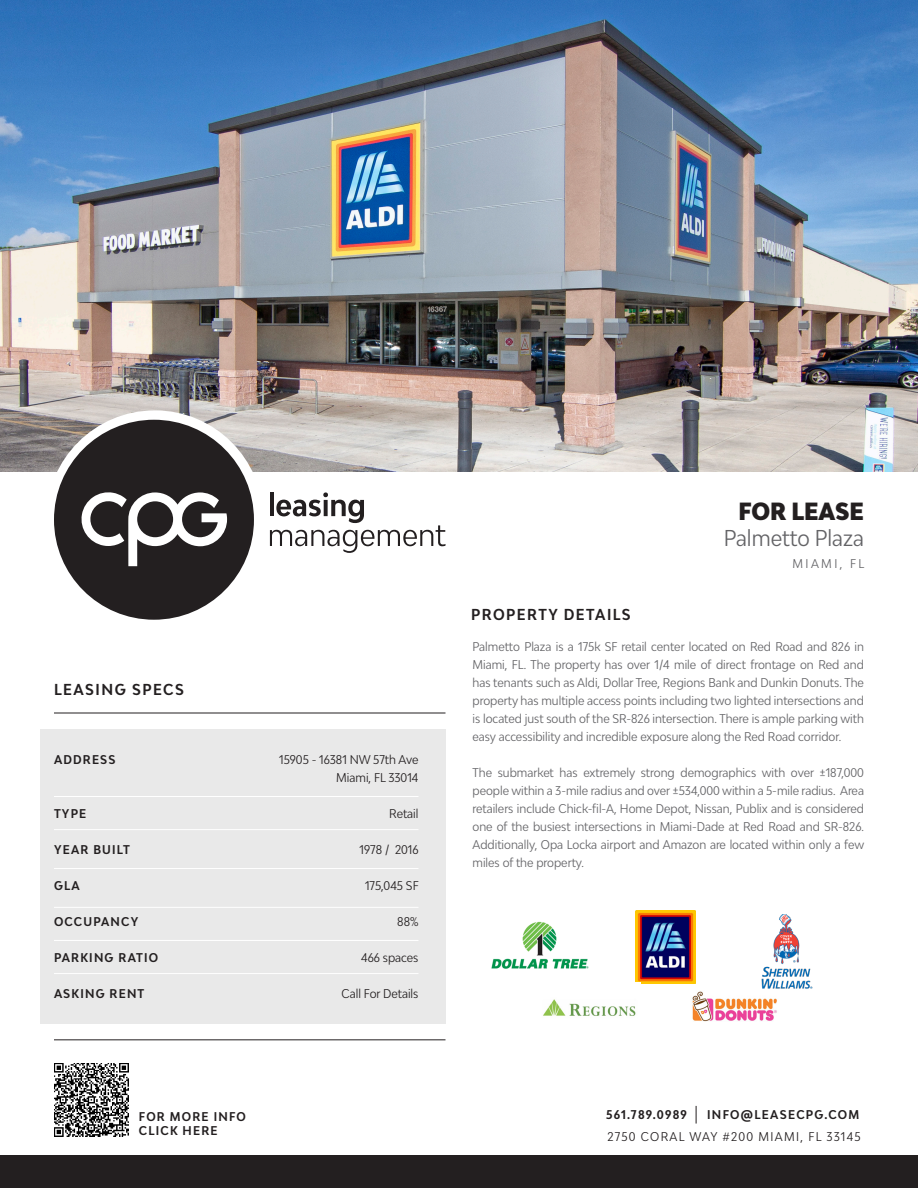
<style>
.page{position:relative;width:918px;height:1188px;background:#fff}
.page>*{position:absolute;margin:0;border:0;box-sizing:border-box;transform-origin:0 0}
.t1{font:900 condensed 23.55px "Bw Modelica";color:#231f20}
.t2{font:condensed 21.6px "Bw Modelica";color:#636366}
.t3{font:700 condensed 15px "Bw Modelica";letter-spacing:.1em;color:#231f20}
.t4{font:condensed 12px/18px "Bw Modelica";color:#636366;text-align:justify}
.t5{font:700 condensed 12px "Bw Modelica";letter-spacing:.1em;color:#231f20}
.t6{font:condensed 12px "Bw Modelica";color:#231f20}
.t7{font:condensed 12px "Bw Modelica";letter-spacing:.1em;color:#231f20}
</style>
<div class="page">
<img style="left:0;top:0;width:918px;height:471px">
<hr style="left:54px;top:713px;width:392px;height:1px;background:#231f20">
<hr style="left:54px;top:1040px;width:392px;height:1px;background:#231f20">
<div style="left:40px;top:729px;width:406px;height:295px;background:#e9e9e9"></div>
<div style="left:46px;top:410px;width:217px;height:217px;background:#fff;border-radius:50%"></div>
<svg style="left:270px;top:492px;width:176px;height:61px"></svg>
<div style="left:54px;top:420px;width:200px;height:200px;background:#231f20;border-radius:50%"></div>
<svg style="left:81px;top:492px;width:146px;height:74px"></svg>
<hr style="left:54px;top:796px;width:364px;height:1px;background:#fff">
<hr style="left:54px;top:829px;width:364px;height:1px;background:#fff">
<hr style="left:54px;top:868px;width:364px;height:1px;background:#fff">
<hr style="left:54px;top:907px;width:364px;height:1px;background:#fff">
<hr style="left:54px;top:940px;width:364px;height:1px;background:#fff">
<hr style="left:54px;top:973px;width:364px;height:1px;background:#fff">
<img style="left:491px;top:921px;width:98px;height:48px">
<img style="left:635px;top:911px;width:61px;height:73px">
<img style="left:761px;top:914px;width:52px;height:75px">
<img style="left:692px;top:991px;width:85px;height:31px">
<div style="left:0;top:1156px;width:918px;height:32px;background:#231f20"></div>
<svg style="left:696px;top:1106px;width:1px;height:18px"></svg>
<img style="left:55px;top:1063px;width:73px;height:74px">
<img style="left:543px;top:982px;width:97px;height:34px">
<p class="t3" style="left:54px;top:680px;width:131px">LEASING SPECS</p>
<p class="t5" style="left:54px;top:752px;width:63px">ADDRESS</p>
<p class="t5" style="left:54px;top:806px;width:34px">TYPE</p>
<p class="t5" style="left:54px;top:842px;width:78px">YEAR BUILT</p>
<p class="t5" style="left:54px;top:878px;width:27px">GLA</p>
<p class="t5" style="left:54px;top:914px;width:86px">OCCUPANCY</p>
<p class="t5" style="left:54px;top:950px;width:106px">PARKING RATIO</p>
<p class="t5" style="left:54px;top:986px;width:92px">ASKING RENT</p>
<p class="t6" style="left:279px;top:752px;width:141px">15905 - 16381 NW 57th Ave</p>
<p class="t6" style="left:336px;top:770px;width:84px">Miami, FL 33014</p>
<p class="t6" style="left:389px;top:806px;width:31px">Retail</p>
<p class="t6" style="left:360px;top:842px;width:60px">1978 / 2016</p>
<p class="t6" style="left:365px;top:878px;width:55px">175,045 SF</p>
<p class="t6" style="left:397px;top:914px;width:23px">88%</p>
<p class="t6" style="left:361px;top:950px;width:59px">466 spaces</p>
<p class="t6" style="left:342px;top:986px;width:78px">Call For Details</p>
<p class="t5" style="left:139px;top:1109px;width:108px">FOR MORE INFO</p>
<p class="t5" style="left:139px;top:1123px;width:80px">CLICK HERE</p>
<p class="t3" style="left:471px;top:604px;width:161px">PROPERTY DETAILS</p>
<p class="t1" style="left:739px;top:496px;width:127px">FOR LEASE</p>
<p class="t2" style="left:724px;top:524px;width:142px">Palmetto Plaza</p>
<p class="t4" style="left:793px;top:554px;width:73px">MIAMI, FL</p>
<p class="t4" style="left:472px;top:637px;width:393px">Palmetto Plaza is a 175k SF retail center located on Red Road and 826 in Miami, FL. The property has over 1/4 mile of direct frontage on Red and has tenants such as Aldi, Dollar Tree, Regions Bank and Dunkin Donuts. The property has multiple access points including two lighted intersections and is located just south of the SR-826 intersection. There is ample parking with easy accessibility and incredible exposure along the Red Road corridor.</p>
<p class="t4" style="left:472px;top:763px;width:393px">The submarket has extremely strong demographics with over ±187,000 people within a 3-mile radius and over ±534,000 within a 5-mile radius. Area retailers include Chick-fil-A, Home Depot, Nissan, Publix and is considered one of the busiest intersections in Miami-Dade at Red Road and SR-826.<br>Additionally, Opa Locka airport and Amazon are located within only a few miles of the property.</p>
<p class="t5" style="left:606px;top:1107px;width:82px">561.789.0989</p>
<p class="t5" style="left:707px;top:1107px;width:154px">INFO@LEASECPG.COM</p>
<p class="t7" style="left:607px;top:1129px;width:255px">2750 CORAL WAY #200 MIAMI, FL 33145</p>
</div>
